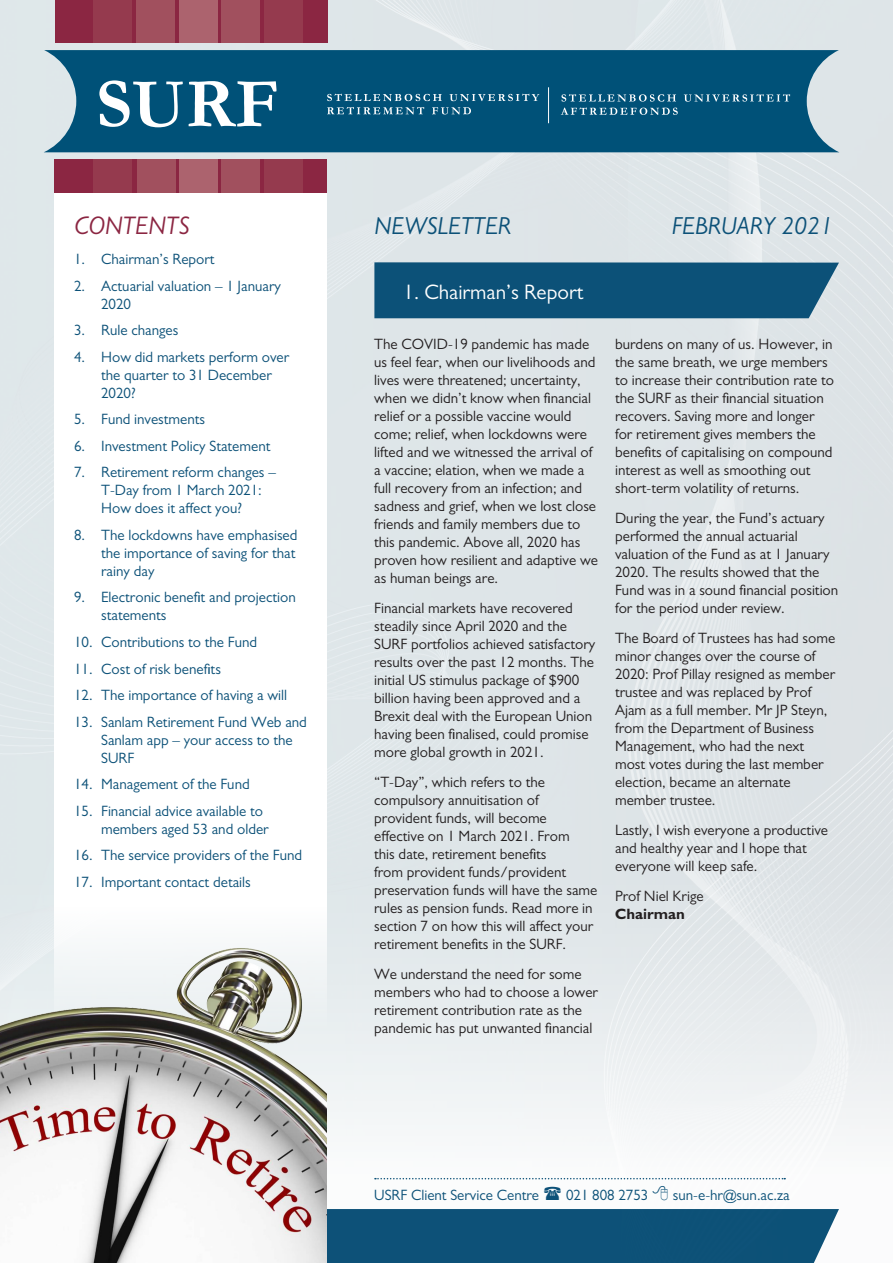
<style>
.page{position:relative;width:893px;height:1263px;background:#fff}
.page>*{position:absolute;margin:0;border:0;box-sizing:border-box;transform-origin:0 0}
.t1{font:italic 25.5px "Gill Sans";color:#8b2642}
.t2{font:italic 24.6px "Gill Sans";color:#0c5178}
.List_Paragraph{font:21px "Gill Sans";color:#fff}
.t3{font:15px/18px "Gill Sans";color:#231f20}
.t4{font:15px/18px "Gill Sans";color:#0c5178}
.s1{font-weight:700}
</style>
<div class="page">
<img style="left:0;top:0;width:893px;height:1263px">
<div style="left:55px;top:176px;width:272px;height:961px;background:#fff"></div>
<img style="left:0;top:935px;width:326px;height:328px">
<div style="left:374px;top:262px;width:465px;height:56px;background:#0c5178"></div>
<svg style="left:44px;top:50px;width:795px;height:102px;background:#0f5b80"></svg>
<div style="left:54px;top:160px;width:273px;height:33px;background:#8b2642"></div>
<div style="left:93px;top:160px;width:39px;height:33px;background:#953a4e"></div>
<div style="left:137px;top:160px;width:38px;height:33px;background:#a1505e"></div>
<div style="left:179px;top:160px;width:39px;height:33px;background:#ac636e"></div>
<div style="left:222px;top:160px;width:38px;height:33px;background:#a1505e"></div>
<div style="left:264px;top:160px;width:39px;height:33px;background:#953a4e"></div>
<svg style="left:99px;top:80px;width:84px;height:47px"></svg>
<svg style="left:189px;top:81px;width:87px;height:45px"></svg>
<div style="left:55px;top:0;width:272px;height:43px;background:#8b2642"></div>
<div style="left:93px;top:0;width:38px;height:43px;background:#953a4e"></div>
<div style="left:136px;top:0;width:39px;height:43px;background:#a1505e"></div>
<div style="left:179px;top:0;width:38px;height:43px;background:#ac636e"></div>
<div style="left:221px;top:0;width:39px;height:43px;background:#a1505e"></div>
<div style="left:264px;top:0;width:38px;height:43px;background:#953a4e"></div>
<hr style="left:548px;top:87px;width:1px;height:36px;background:#fff">
<svg style="left:327px;top:94px;width:115px;height:7px"></svg>
<svg style="left:450px;top:94px;width:89px;height:7px"></svg>
<svg style="left:327px;top:107px;width:97px;height:7px"></svg>
<svg style="left:432px;top:107px;width:39px;height:7px"></svg>
<svg style="left:684px;top:94px;width:106px;height:8px"></svg>
<svg style="left:561px;top:94px;width:117px;height:21px;background:#317292"></svg>
<svg style="left:375px;top:1178px;width:410px;height:1px"></svg>
<svg style="left:544px;top:1186px;width:17px;height:13px"></svg>
<svg style="left:653px;top:1185px;width:15px;height:15px"></svg>
<p class="t1" style="left:74px;top:210px;width:117px">CONTENTS</p>
<p class="t4" style="left:74px;top:250px;width:142px">1. Chairman’s Report</p>
<p class="t4" style="left:101px;top:277px;width:181px;text-indent:-27px">2. Actuarial valuation – 1 January<br>2020</p>
<p class="t4" style="left:74px;top:321px;width:106px">3. Rule changes</p>
<p class="t4" style="left:101px;top:348px;width:190px;text-indent:-27px">4. How did markets perform over the quarter to 31 December<br>2020?</p>
<p class="t4" style="left:74px;top:410px;width:133px">5. Fund investments</p>
<p class="t4" style="left:74px;top:437px;width:198px">6. Investment Policy Statement</p>
<p class="t4" style="left:101px;top:463px;width:176px;text-indent:-27px">7. Retirement reform changes –<br>T-Day from 1 March 2021:<br>How does it affect you?</p>
<p class="t4" style="left:101px;top:526px;width:198px;text-indent:-27px">8. The lockdowns have emphasised the importance of saving for that rainy day</p>
<p class="t4" style="left:101px;top:588px;width:196px;text-indent:-27px">9. Electronic benefit and projection statements</p>
<p class="t4" style="left:74px;top:633px;width:185px">10. Contributions to the Fund</p>
<p class="t4" style="left:74px;top:659px;width:148px">11. Cost of risk benefits</p>
<p class="t4" style="left:74px;top:686px;width:214px">12. The importance of having a will</p>
<p class="t4" style="left:101px;top:712px;width:207px;text-indent:-27px">13. Sanlam Retirement Fund Web and<br>Sanlam app – your access to the<br>SURF</p>
<p class="t4" style="left:74px;top:775px;width:177px">14. Management of the Fund</p>
<p class="t4" style="left:101px;top:801px;width:169px;text-indent:-27px">15. Financial advice available to members aged 53 and older</p>
<p class="t4" style="left:74px;top:846px;width:230px">16. The service providers of the Fund</p>
<p class="t4" style="left:74px;top:872px;width:178px">17. Important contact details</p>
<p class="t2" style="left:374px;top:212px;width:138px">NEWSLETTER</p>
<p class="t2" style="left:672px;top:212px;width:162px">FEBRUARY 2021</p>
<p class="List_Paragraph" style="left:404px;top:280px;width:181px">1. Chairman’s Report</p>
<p class="t3" style="left:374px;top:335px;width:225px">The COVID-19 pandemic has made us feel fear, when our livelihoods and lives were threatened; uncertainty, when we didn’t know when financial relief or a possible vaccine would come; relief, when lockdowns were lifted and we witnessed the arrival of a vaccine; elation, when we made a full recovery from an infection; and sadness and grief, when we lost close friends and family members due to this pandemic. Above all, 2020 has proven how resilient and adaptive we as human beings are.</p>
<p class="t3" style="left:374px;top:599px;width:223px">Financial markets have recovered steadily since April 2020 and the SURF portfolios achieved satisfactory results over the past 12 months. The initial US stimulus package of $900 billion having been approved and a Brexit deal with the European Union having been finalised, could promise more global growth in 2021.</p>
<p class="t3" style="left:374px;top:773px;width:225px">“T-Day”, which refers to the compulsory annuitisation of provident funds, will become effective on 1 March 2021. From<br>this date, retirement benefits<br>from provident funds/provident preservation funds will have the same rules as pension funds. Read more in section 7 on how this will affect your retirement benefits in the SURF.</p>
<p class="t3" style="left:374px;top:965px;width:225px">We understand the need for some members who had to choose a lower retirement contribution rate as the pandemic has put unwanted financial</p>
<p class="t3" style="left:615px;top:335px;width:220px">burdens on many of us. However, in the same breath, we urge members to increase their contribution rate to the SURF as their financial situation recovers. Saving more and longer for retirement gives members the benefits of capitalising on compound interest as well as smoothing out short-term volatility of returns.</p>
<p class="t3" style="left:615px;top:509px;width:225px">During the year, the Fund’s actuary performed the annual actuarial valuation of the Fund as at 1 January 2020. The results showed that the Fund was in a sound financial position for the period under review.</p>
<p class="t3" style="left:615px;top:629px;width:222px">The Board of Trustees has had some minor changes over the course of<br>2020: Prof Pillay resigned as member trustee and was replaced by Prof<br>Ajam as a full member. Mr JP Steyn, from the Department of Business<br>Management, who had the next most votes during the last member election, became an alternate member trustee.</p>
<p class="t3" style="left:615px;top:821px;width:214px">Lastly, I wish everyone a productive and healthy year and I hope that everyone will keep safe.</p>
<p class="t3" style="left:615px;top:887px;width:90px">Prof Niel Krige<br><span class="s1">Chairman</span></p>
<p class="t4" style="left:374px;top:1185px;width:166px">USRF Client Service Centre</p>
<p class="t4" style="left:566px;top:1185px;width:84px">021 808 2753</p>
<p class="t4" style="left:673px;top:1185px;width:118px">sun-e-hr@sun.ac.za</p>
</div>
